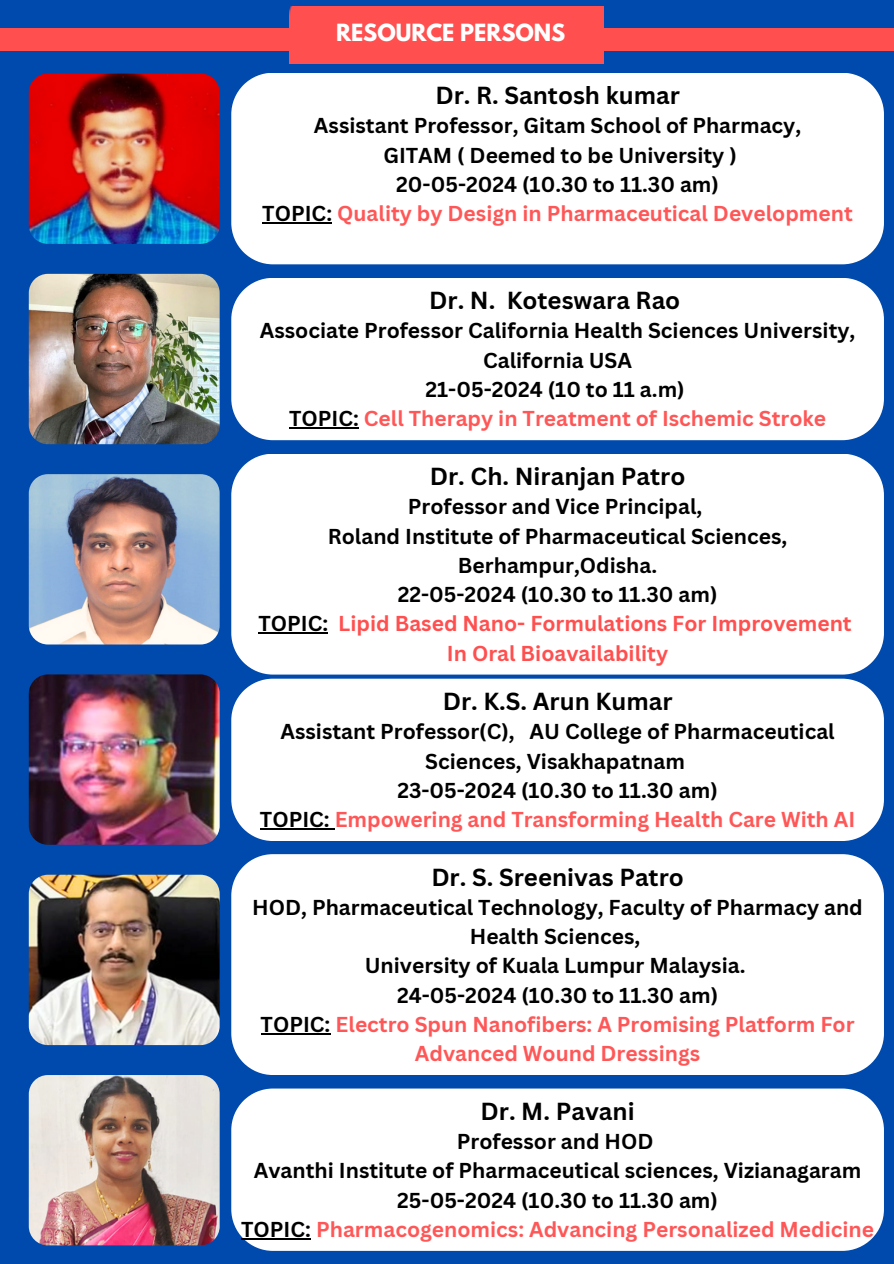
<style>
.page{position:relative;width:894px;height:1264px;background:#fff}
.page>*{position:absolute;margin:0;border:0;box-sizing:border-box;transform-origin:0 0}
.t1{font:700 24px "Canva Sans";color:#000}
.t2{font:700 21px/29.2px "Canva Sans";color:#000;text-align:center}
.t3{font:700 21px/29.2px "Canva Sans";color:#ff5757;text-align:center}
.t4{font:700 21px "Canva Sans";color:#ff4f4f}
.t5{font:700 21px "League Spartan";color:#fff}
.s1{color:#000}
</style>
<div class="page">
<div style="left:0;top:0;width:893px;height:1263px;background:#004aad"></div>
<div style="left:0;top:29px;width:893px;height:21px;background:#ff4f4f"></div>
<div style="left:289px;top:7px;width:314px;height:56px;background:#ff4f4f"></div>
<div style="left:231px;top:73px;width:652px;height:191px;background:#fff"></div>
<hr style="left:262px;top:222px;width:70px;height:1px;background:#000">
<div style="left:231px;top:278px;width:652px;height:162px;background:#fff"></div>
<hr style="left:289px;top:427px;width:70px;height:1px;background:#000">
<div style="left:231px;top:454px;width:652px;height:220px;background:#fff"></div>
<hr style="left:258px;top:632px;width:70px;height:1px;background:#000">
<div style="left:231px;top:678px;width:652px;height:163px;background:#fff"></div>
<hr style="left:260px;top:828px;width:74px;height:1px;background:#000">
<div style="left:231px;top:854px;width:652px;height:221px;background:#fff"></div>
<hr style="left:260px;top:1032px;width:70px;height:2px;background:#000">
<div style="left:231px;top:1088px;width:652px;height:162px;background:#fff"></div>
<hr style="left:241px;top:1237px;width:70px;height:2px;background:#000">
<img style="left:29px;top:74px;width:190px;height:170px;border-radius:19px">
<img style="left:29px;top:274px;width:190px;height:170px;border-radius:19px">
<img style="left:29px;top:474px;width:190px;height:170px;border-radius:19px">
<img style="left:29px;top:674px;width:190px;height:170px;border-radius:19px">
<img style="left:29px;top:874px;width:190px;height:171px;border-radius:19px">
<img style="left:29px;top:1075px;width:190px;height:170px;border-radius:19px">
<p class="t5" style="left:336px;top:22px;width:231px">RESOURCE PERSONS</p>
<p class="t1" style="left:435px;top:78px;width:246px">Dr. R. Santosh kumar</p>
<p class="t2" style="left:314px;top:111px;width:488px">Assistant Professor, Gitam School of Pharmacy,</p>
<p class="t2" style="left:383px;top:140px;width:355px">GITAM ( Deemed to be University )</p>
<p class="t2" style="left:396px;top:169px;width:324px">20-05-2024 (10.30 to 11.30 am)</p>
<p class="t3" style="left:262px;top:198px;width:592px"><span class="s1">TOPIC:</span> Quality by Design in Pharmaceutical Development</p>
<p class="t1" style="left:429px;top:283px;width:252px">Dr. N. Koteswara Rao</p>
<p class="t2" style="left:260px;top:316px;width:597px">Associate Professor California Health Sciences University,<br>California USA</p>
<p class="t2" style="left:425px;top:374px;width:260px">21-05-2024 (10 to 11 a.m)</p>
<p class="t3" style="left:289px;top:403px;width:538px"><span class="s1">TOPIC:</span> Cell Therapy in Treatment of Ischemic Stroke</p>
<p class="t1" style="left:429px;top:459px;width:257px">Dr. Ch. Niranjan Patro</p>
<p class="t2" style="left:408px;top:491px;width:296px">Professor and Vice Principal,</p>
<p class="t2" style="left:328px;top:521px;width:461px">Roland Institute of Pharmaceutical Sciences,<br>Berhampur,Odisha.</p>
<p class="t2" style="left:397px;top:579px;width:321px">22-05-2024 (10.30 to 11.30 am)</p>
<p class="t4" style="left:258px;top:609px;width:594px"><span class="s1">TOPIC:</span> Lipid Based Nano- Formulations For Improvement</p>
<p class="t4" style="left:447px;top:638px;width:223px">In Oral Bioavailability</p>
<p class="t1" style="left:442px;top:684px;width:231px">Dr. K.S. Arun Kumar</p>
<p class="t2" style="left:280px;top:716px;width:555px">Assistant Professor(C), AU College of Pharmaceutical<br>Sciences, Visakhapatnam</p>
<p class="t2" style="left:397px;top:775px;width:322px">23-05-2024 (10.30 to 11.30 am)</p>
<p class="t3" style="left:260px;top:804px;width:596px"><span class="s1">TOPIC:</span> Empowering and Transforming Health Care With AI</p>
<p class="t1" style="left:431px;top:859px;width:254px">Dr. S. Sreenivas Patro</p>
<p class="t2" style="left:252px;top:892px;width:612px">HOD, Pharmaceutical Technology, Faculty of Pharmacy and<br>Health Sciences,</p>
<p class="t2" style="left:364px;top:950px;width:382px">University of Kuala Lumpur Malaysia.</p>
<p class="t2" style="left:397px;top:979px;width:322px">24-05-2024 (10.30 to 11.30 am)</p>
<p class="t3" style="left:260px;top:1009px;width:595px"><span class="s1">TOPIC:</span> Electro Spun Nanofibers: A Promising Platform For<br>Advanced Wound Dressings</p>
<p class="t1" style="left:480px;top:1094px;width:156px">Dr. M. Pavani</p>
<p class="t2" style="left:456px;top:1126px;width:198px">Professor and HOD</p>
<p class="t2" style="left:254px;top:1155px;width:608px">Avanthi Institute of Pharmaceutical sciences, Vizianagaram</p>
<p class="t2" style="left:397px;top:1184px;width:322px">25-05-2024 (10.30 to 11.30 am)</p>
<p class="t3" style="left:241px;top:1214px;width:634px"><span class="s1">TOPIC:</span> Pharmacogenomics: Advancing Personalized Medicine</p>
</div>
